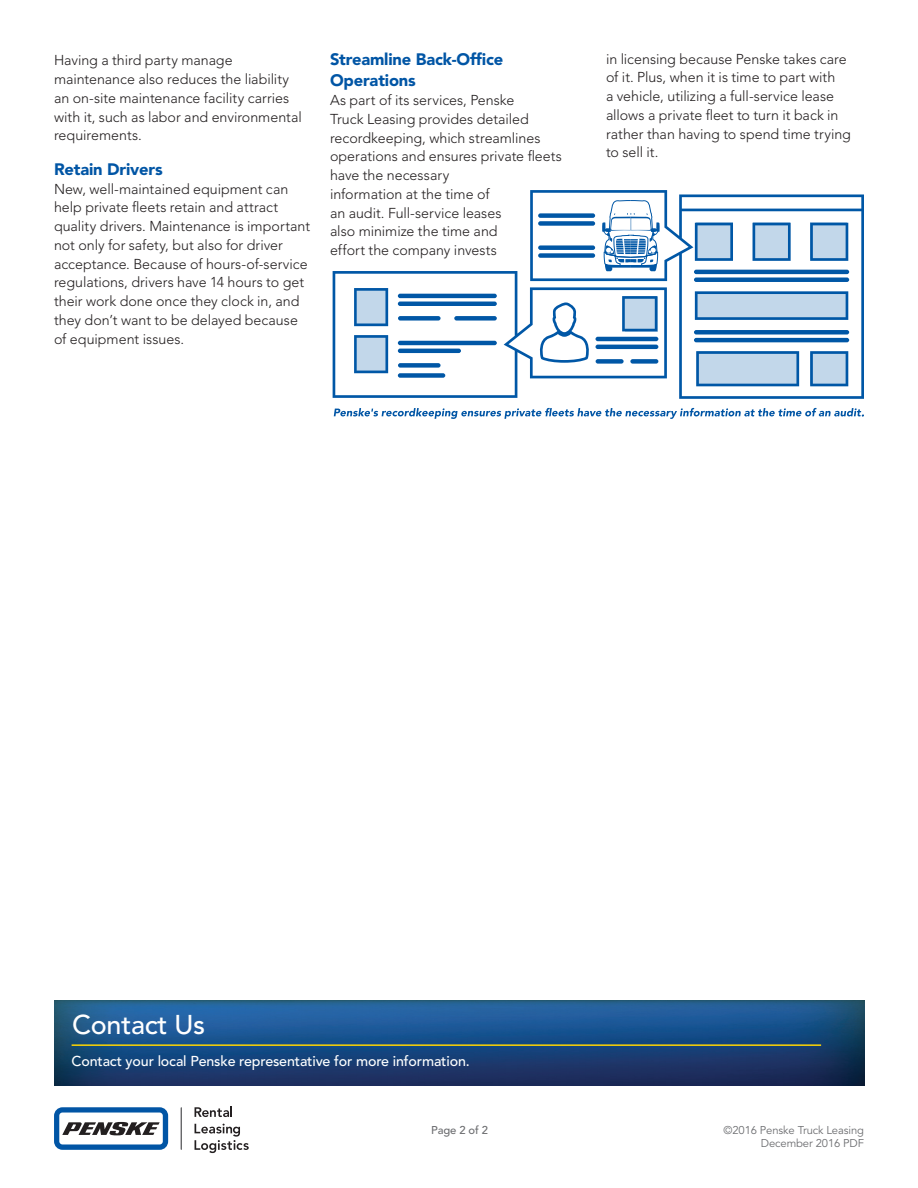
<style>
.page{position:relative;width:918px;height:1188px;background:#fff}
.page>*{position:absolute;margin:0;border:0;box-sizing:border-box;transform-origin:0 0}
.t1{font:500 27px "Avenir LT Std";letter-spacing:-.01em;color:#fff}
.article_title{font:900 16.5px/21px "Avenir LT Std";letter-spacing:-.01em;color:#0155a5}
.article_title-2{font:300 14.25px/18.8px "Avenir LT Std";color:#231f20}
.t2{font:500 14.25px "Avenir LT Std";letter-spacing:-.01em;color:#fff}
.t3{font:11.25px "Avenir LT Std";letter-spacing:-.01em;color:#6c6d70}
.copyright{font:500 11.25px "Avenir LT Std";letter-spacing:-.01em;color:#6c6d70}
</style>
<div class="page">
<img style="left:54px;top:1001px;width:810px;height:84px">
<hr style="left:72px;top:1044px;width:749px;height:2px;background:#fed503">
<svg style="left:530px;top:190px;width:334px;height:209px"></svg>
<svg style="left:753px;top:223px;width:38px;height:38px"></svg>
<svg style="left:810px;top:351px;width:38px;height:35px"></svg>
<svg style="left:696px;top:351px;width:103px;height:35px;background:#9dbfdd"></svg>
<svg style="left:695px;top:223px;width:38px;height:38px"></svg>
<svg style="left:810px;top:223px;width:38px;height:38px"></svg>
<hr style="left:694px;top:270px;width:155px;height:4px;background:#0057a6;border-radius:2px">
<div style="left:694px;top:330px;width:155px;height:5px;background:#0057a6;border-radius:2px"></div>
<hr style="left:694px;top:338px;width:155px;height:4px;background:#0057a6;border-radius:2px">
<svg style="left:695px;top:291px;width:153px;height:29px;background:#99bcdb"></svg>
<svg style="left:333px;top:200px;width:334px;height:198px"></svg>
<svg style="left:334px;top:408px;width:530px;height:11px"></svg>
<div style="left:54px;top:1107px;width:114px;height:43px;background:linear-gradient(to right,#0256a5,#0155a5);border-radius:8px"></div>
<div style="left:59px;top:1113px;width:104px;height:31px;background:#fff;border-radius:3px"></div>
<svg style="left:62px;top:1122px;width:98px;height:13px"></svg>
<hr style="left:181px;top:1107px;width:1px;height:43px;background:#6c6d70">
<svg style="left:195px;top:1107px;width:37px;height:10px"></svg>
<svg style="left:195px;top:1124px;width:54px;height:29px"></svg>
<p class="article_title-2" style="left:54px;top:51px;width:249px">Having a third party manage maintenance also reduces the liability an on-site maintenance facility carries with it, such as labor and environmental requirements.</p>
<p class="article_title" style="left:54px;top:159px;width:110px">Retain Drivers</p>
<p class="article_title-2" style="left:54px;top:179px;width:258px">New, well-maintained equipment can help private fleets retain and attract quality drivers. Maintenance is important not only for safety, but also for driver acceptance. Because of hours-of-service regulations, drivers have 14 hours to get their work done once they clock in, and they don’t want to be delayed because of equipment issues.</p>
<p class="article_title" style="left:330px;top:49px;width:175px">Streamline Back-Office<br>Operations</p>
<p class="article_title-2" style="left:330px;top:91px;width:233px">As part of its services, Penske<br>Truck Leasing provides detailed recordkeeping, which streamlines operations and ensures private fleets have the necessary<br>information at the time of<br>an audit. Full-service leases<br>also minimize the time and<br>effort the company invests</p>
<p class="article_title-2" style="left:606px;top:49px;width:246px">in licensing because Penske takes care of it. Plus, when it is time to part with<br>a vehicle, utilizing a full-service lease allows a private fleet to turn it back in rather than having to spend time trying to sell it.</p>
<p class="t1" style="left:72px;top:1009px;width:135px">Contact Us</p>
<p class="t2" style="left:72px;top:1052px;width:400px">Contact your local Penske representative for more information.</p>
<p class="copyright" style="left:431px;top:1123px;width:58px">Page 2 of 2</p>
<p class="t3" style="left:724px;top:1124px;width:142px">©2016 Penske Truck Leasing</p>
<p class="t3" style="left:761px;top:1137px;width:105px">December 2016 PDF</p>
</div>
